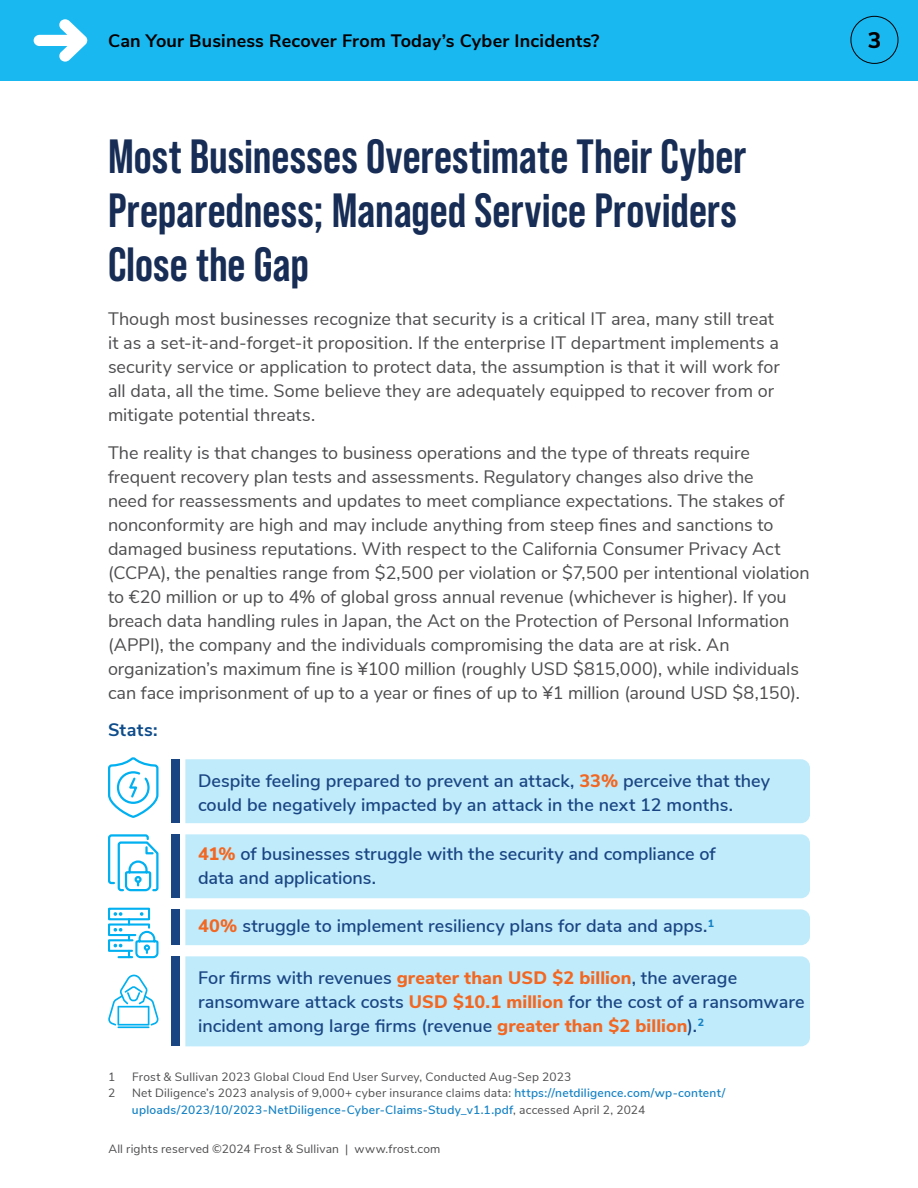
<style>
.page{position:relative;width:918px;height:1188px;background:#fff}
.page>*{position:absolute;margin:0;border:0;box-sizing:border-box;transform-origin:0 0}
._1st_Lvl_Header{font:700 48px/54px "Bebas Neue Pro";color:#172d55}
.t1{font:800 22.5px "Nunito Sans";color:#000}
.Body_Text{font:18px/24px "Nunito Sans";letter-spacing:-.005em;color:#4d4d4f}
.Body_Text-2{font:600 18px/24px "Nunito Sans";color:#1a4583}
.t2{font:700 18px "Nunito Sans";letter-spacing:.01em;color:#000}
.Body_Text-3{font:700 18px "Nunito Sans";letter-spacing:.025em;color:#0e4c8b}
.Footnotes{font:600 12px/16.5px "Nunito Sans";letter-spacing:.02em;color:#1582c5}
.Footnotes-2{font:12px "Nunito Sans";letter-spacing:.015em;color:#4d4d4f}
.s1{font-weight:800;color:#f26722}
.s2{font-weight:400;color:#4d4d4f}
</style>
<div class="page">
<div style="left:0;top:0;width:918px;height:81px;background:#1ab8f1"></div>
<svg style="left:34px;top:19px;width:53px;height:43px"></svg>
<div style="left:850px;top:16px;width:48px;height:48px;border:1px solid #000;border-radius:50%"></div>
<div style="left:185px;top:759px;width:625px;height:64px;background:#bfebfb"></div>
<div style="left:185px;top:834px;width:625px;height:64px;background:#bfebfb"></div>
<div style="left:185px;top:909px;width:625px;height:36px;background:#bfebfb"></div>
<div style="left:185px;top:956px;width:625px;height:90px;background:#bfebfb"></div>
<div style="left:171px;top:759px;width:9px;height:64px;background:#1a4583"></div>
<div style="left:171px;top:834px;width:9px;height:64px;background:#1a4583"></div>
<div style="left:171px;top:909px;width:9px;height:36px;background:#1a4583"></div>
<div style="left:171px;top:956px;width:9px;height:90px;background:#1a4583"></div>
<svg style="left:108px;top:757px;width:51px;height:61px"></svg>
<svg style="left:108px;top:834px;width:51px;height:58px"></svg>
<svg style="left:108px;top:907px;width:51px;height:52px"></svg>
<div style="left:108px;top:939px;width:26px;height:13px;border:2px solid #00b0f0"></div>
<hr style="left:118px;top:1026px;width:31px;height:2px;background:#00b0f0">
<svg style="left:108px;top:975px;width:51px;height:51px"></svg>
<p class="t2" style="left:108px;top:28px;width:493px">Can Your Business Recover From Today’s Cyber Incidents?</p>
<p class="t1" style="left:868px;top:24px;width:15px">3</p>
<h1 class="_1st_Lvl_Header" style="left:108px;top:129px;width:640px">Most Businesses Overestimate Their Cyber<br>Preparedness; Managed Service Providers<br>Close the Gap</h1>
<p class="Body_Text" style="left:108px;top:306px;width:673px">Though most businesses recognize that security is a critical IT area, many still treat it as a set-it-and-forget-it proposition. If the enterprise IT department implements a security service or application to protect data, the assumption is that it will work for all data, all the time. Some believe they are adequately equipped to recover from or mitigate potential threats.</p>
<p class="Body_Text" style="left:108px;top:439px;width:703px">The reality is that changes to business operations and the type of threats require frequent recovery plan tests and assessments. Regulatory changes also drive the<br>need for reassessments and updates to meet compliance expectations. The stakes of nonconformity are high and may include anything from steep fines and sanctions to damaged business reputations. With respect to the California Consumer Privacy Act (CCPA), the penalties range from $2,500 per violation or $7,500 per intentional violation to €20 million or up to 4% of global gross annual revenue (whichever is higher). If you breach data handling rules in Japan, the Act on the Protection of Personal Information (APPI), the company and the individuals compromising the data are at risk. An organization’s maximum fine is ¥100 million (roughly USD $815,000), while individuals can face imprisonment of up to a year or fines of up to ¥1 million (around USD $8,150).</p>
<p class="Body_Text-3" style="left:108px;top:717px;width:51px">Stats:</p>
<p class="Body_Text-2" style="left:198px;top:768px;width:574px">Despite feeling prepared to prevent an attack, <span class="s1">33%</span> perceive that they could be negatively impacted by an attack in the next 12 months.</p>
<p class="Body_Text-2" style="left:198px;top:840px;width:519px"><span class="s1">41%</span> of businesses struggle with the security and compliance of data and applications.</p>
<p class="Body_Text-2" style="left:198px;top:913px;width:517px"><span class="s1">40%</span> struggle to implement resiliency plans for data and apps.<sup>1</sup></p>
<p class="Body_Text-2" style="left:198px;top:964px;width:608px">For firms with revenues <span class="s1">greater than USD $2 billion</span>, the average ransomware attack costs <span class="s1">USD $10.1 million</span> for the cost of a ransomware incident among large firms (revenue <span class="s1">greater than $2 billion</span>).<sup>2</sup></p>
<p class="Footnotes-2" style="left:108px;top:1068px;width:9px">1</p>
<p class="Footnotes-2" style="left:132px;top:1068px;width:441px">Frost &amp; Sullivan 2023 Global Cloud End User Survey, Conducted Aug-Sep 2023</p>
<p class="Footnotes-2" style="left:108px;top:1084px;width:9px">2</p>
<p class="Footnotes" style="left:132px;top:1084px;width:595px"><span class="s2">Net Diligence’s 2023 analysis of 9,000+ cyber insurance claims data:</span> https://netdiligence.com/wp-content/ uploads/2023/10/2023-NetDiligence-Cyber-Claims-Study_v1.1.pdf<span class="s2">, accessed April 2, 2024</span></p>
<p class="Footnotes-2" style="left:108px;top:1140px;width:334px">All rights reserved ©2024 Frost &amp; Sullivan | www.frost.com</p>
</div>
